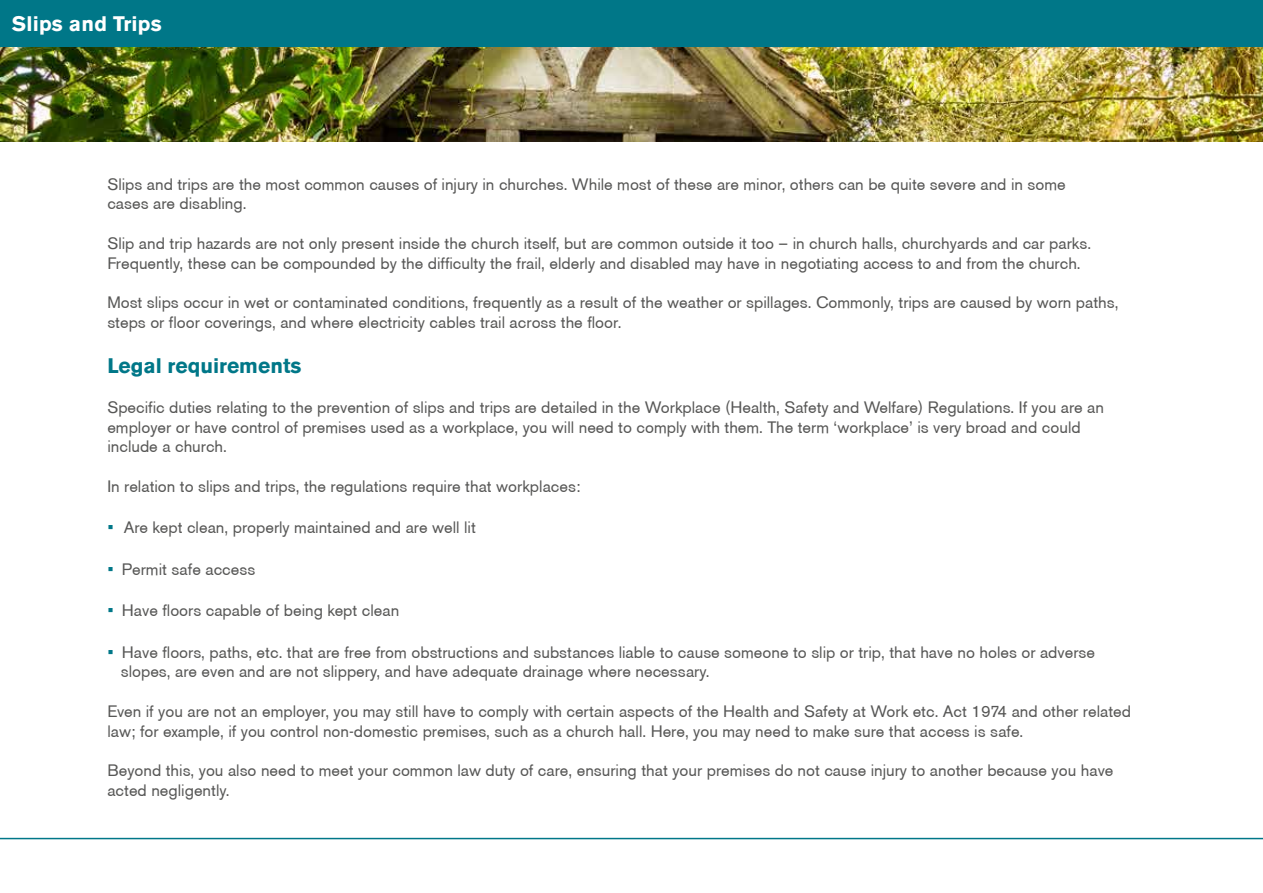
<style>
.page{position:relative;width:1263px;height:893px;background:#fff}
.page>*{position:absolute;margin:0;border:0;box-sizing:border-box;transform-origin:0 0}
.t1{font:700 21px "Berthold Akzidenz Grotesk BE";color:#078}
.t2{font:700 21px "Berthold Akzidenz Grotesk BE";letter-spacing:.01em;color:#fff}
.t3{font:16.5px/19.8px "Berthold Akzidenz Grotesk BE";color:#575756}
.s1{font-family:"Arial";font-size:18px;color:#078}
</style>
<div class="page">
<img style="left:0;top:46px;width:1263px;height:95px">
<hr style="left:0;top:838px;width:1263px;height:1px;background:#078">
<div style="left:0;top:0;width:1263px;height:46px;background:#078"></div>
<p class="t2" style="left:12px;top:12px;width:151px">Slips and Trips</p>
<p class="t3" style="left:107px;top:174px;width:960px">Slips and trips are the most common causes of injury in churches. While most of these are minor, others can be quite severe and in some cases are disabling.</p>
<p class="t3" style="left:107px;top:233px;width:985px">Slip and trip hazards are not only present inside the church itself, but are common outside it too – in church halls, churchyards and car parks.<br>Frequently, these can be compounded by the difficulty the frail, elderly and disabled may have in negotiating access to and from the church.</p>
<p class="t3" style="left:107px;top:293px;width:1013px">Most slips occur in wet or contaminated conditions, frequently as a result of the weather or spillages. Commonly, trips are caused by worn paths, steps or floor coverings, and where electricity cables trail across the floor.</p>
<p class="t1" style="left:107px;top:354px;width:196px">Legal requirements</p>
<p class="t3" style="left:107px;top:397px;width:998px">Specific duties relating to the prevention of slips and trips are detailed in the Workplace (Health, Safety and Welfare) Regulations. If you are an employer or have control of premises used as a workplace, you will need to comply with them. The term ‘workplace’ is very broad and could include a church.</p>
<p class="t3" style="left:107px;top:476px;width:475px">In relation to slips and trips, the regulations require that workplaces:</p>
<p class="t3" style="left:107px;top:518px;width:370px"><span class="s1">▪</span> Are kept clean, properly maintained and are well lit</p>
<p class="t3" style="left:107px;top:559px;width:149px"><span class="s1">▪</span> Permit safe access</p>
<p class="t3" style="left:107px;top:600px;width:293px"><span class="s1">▪</span> Have floors capable of being kept clean</p>
<p class="t3" style="left:121px;top:642px;width:976px;text-indent:-13px"><span class="s1">▪</span> Have floors, paths, etc. that are free from obstructions and substances liable to cause someone to slip or trip, that have no holes or adverse slopes, are even and are not slippery, and have adequate drainage where necessary.</p>
<p class="t3" style="left:107px;top:701px;width:1025px">Even if you are not an employer, you may still have to comply with certain aspects of the Health and Safety at Work etc. Act 1974 and other related law; for example, if you control non-domestic premises, such as a church hall. Here, you may need to make sure that access is safe.</p>
<p class="t3" style="left:107px;top:761px;width:1008px">Beyond this, you also need to meet your common law duty of care, ensuring that your premises do not cause injury to another because you have acted negligently.</p>
</div>
